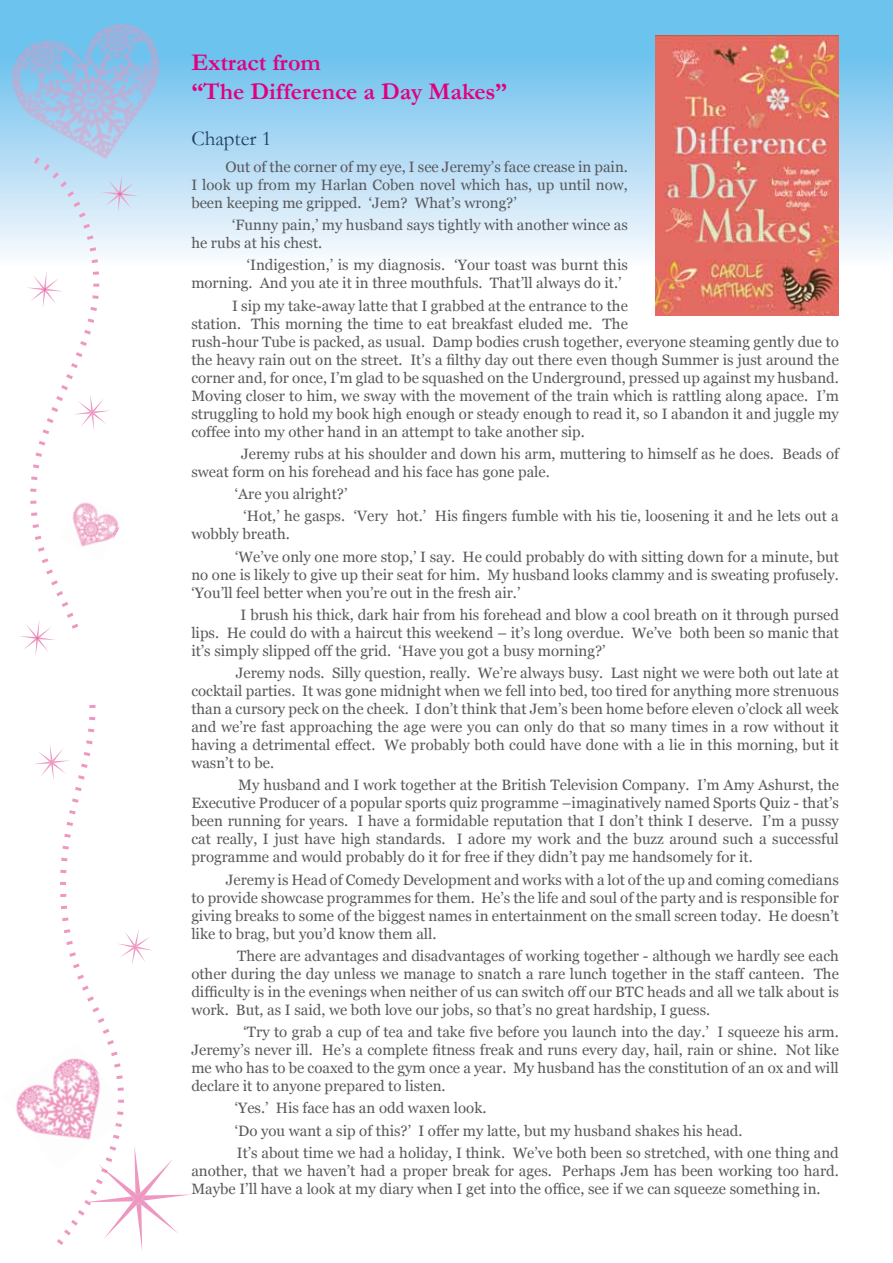
<style>
.page{position:relative;width:893px;height:1263px;background:#fff}
.page>*{position:absolute;margin:0;border:0;box-sizing:border-box;transform-origin:0 0}
.t1{font:700 24px/28.8px "Garamond";color:#e1007e}
.t2{font:21px "Garamond";color:#214064}
.t3{font:15px/18px "Georgia";color:#58595b}
</style>
<div class="page">
<svg style="left:0;top:0;width:893px;height:272px;background:#a7d8f4"></svg>
<img style="left:0;top:3px;width:182px;height:182px">
<img style="left:16px;top:1085px;width:17px;height:47px">
<svg style="left:19px;top:157px;width:119px;height:499px"></svg>
<svg style="left:33px;top:705px;width:157px;height:546px"></svg>
<img style="left:656px;top:35px;width:183px;height:281px">
<h1 class="t1" style="left:191px;top:48px;width:318px">Extract from<br>“The Difference a Day Makes”</h1>
<h2 class="t2" style="left:191px;top:125px;width:82px">Chapter 1</h2>
<p class="t3" style="left:191px;top:158px;width:438px;text-align:justify;text-indent:34px">Out of the corner of my eye, I see Jeremy’s face crease in pain.<br>I look up from my Harlan Coben novel which has, up until now, been keeping me gripped. ‘Jem? What’s wrong?’</p>
<p class="t3" style="left:191px;top:216px;width:438px;text-indent:41px">‘Funny pain,’ my husband says tightly with another wince as he rubs at his chest.</p>
<p class="t3" style="left:191px;top:256px;width:438px;text-indent:55px">‘Indigestion,’ is my diagnosis. ‘Your toast was burnt this morning. And you ate it in three mouthfuls. That’ll always do it.’</p>
<p class="t3" style="left:191px;top:297px;width:649px;text-indent:41px">I sip my take-away latte that I grabbed at the entrance to the<br>station. This morning the time to eat breakfast eluded me. The<br>rush-hour Tube is packed, as usual. Damp bodies crush together, everyone steaming gently due to the heavy rain out on the street. It’s a filthy day out there even though Summer is just around the corner and, for once, I’m glad to be squashed on the Underground, pressed up against my husband.<br>Moving closer to him, we sway with the movement of the train which is rattling along apace. I’m struggling to hold my book high enough or steady enough to read it, so I abandon it and juggle my coffee into my other hand in an attempt to take another sip.</p>
<p class="t3" style="left:191px;top:445px;width:649px;text-indent:50px">Jeremy rubs at his shoulder and down his arm, muttering to himself as he does. Beads of sweat form on his forehead and his face has gone pale.</p>
<p class="t3" style="left:243px;top:483px;width:597px;line-height:22.2px;text-indent:-9px">‘Are you alright?’<br>‘Hot,’ he gasps. ‘Very hot.’ His fingers fumble with his tie, loosening it and he lets out a</p>
<p class="t3" style="left:235px;top:523px;width:605px;line-height:22.2px;text-indent:-44px">wobbly breath.<br>‘We’ve only one more stop,’ I say. He could probably do with sitting down for a minute, but</p>
<p class="t3" style="left:191px;top:566px;width:649px">no one is likely to give up their seat for him. My husband looks clammy and is sweating profusely. ‘You’ll feel better when you’re out in the fresh air.’</p>
<p class="t3" style="left:191px;top:606px;width:649px;text-align:justify;text-indent:49px">I brush his thick, dark hair from his forehead and blow a cool breath on it through pursed lips. He could do with a haircut this weekend – it’s long overdue. We’ve both been so manic that it’s simply slipped off the grid. ‘Have you got a busy morning?’</p>
<p class="t3" style="left:191px;top:664px;width:649px;text-align:justify;text-indent:44px">Jeremy nods. Silly question, really. We’re always busy. Last night we were both out late at cocktail parties. It was gone midnight when we fell into bed, too tired for anything more strenuous than a cursory peck on the cheek. I don’t think that Jem’s been home before eleven o’clock all week and we’re fast approaching the age were you can only do that so many times in a row without it having a detrimental effect. We probably both could have done with a lie in this morning, but it wasn’t to be.</p>
<p class="t3" style="left:191px;top:776px;width:649px;text-align:justify;text-indent:47px">My husband and I work together at the British Television Company. I’m Amy Ashurst, the Executive Producer of a popular sports quiz programme –imaginatively named Sports Quiz - that’s been running for years. I have a formidable reputation that I don’t think I deserve. I’m a pussy cat really, I just have high standards. I adore my work and the buzz around such a successful programme and would probably do it for free if they didn’t pay me handsomely for it.</p>
<p class="t3" style="left:191px;top:871px;width:649px;text-align:justify;text-indent:34px">Jeremy is Head of Comedy Development and works with a lot of the up and coming comedians to provide showcase programmes for them. He’s the life and soul of the party and is responsible for giving breaks to some of the biggest names in entertainment on the small screen today. He doesn’t like to brag, but you’d know them all.</p>
<p class="t3" style="left:191px;top:947px;width:649px;text-align:justify;text-indent:46px">There are advantages and disadvantages of working together - although we hardly see each other during the day unless we manage to snatch a rare lunch together in the staff canteen. The difficulty is in the evenings when neither of us can switch off our BTC heads and all we talk about is work. But, as I said, we both love our jobs, so that’s no great hardship, I guess.</p>
<p class="t3" style="left:191px;top:1023px;width:649px;text-align:justify;text-indent:52px">‘Try to grab a cup of tea and take five before you launch into the day.’ I squeeze his arm.<br>Jeremy’s never ill. He’s a complete fitness freak and runs every day, hail, rain or shine. Not like me who has to be coaxed to the gym once a year. My husband has the constitution of an ox and will declare it to anyone prepared to listen.</p>
<p class="t3" style="left:235px;top:1097px;width:606px;line-height:22.2px">‘Yes.’ His face has an odd waxen look.<br>‘Do you want a sip of this?’ I offer my latte, but my husband shakes his head.<br>It’s about time we had a holiday, I think. We’ve both been so stretched, with one thing and</p>
<p class="t3" style="left:191px;top:1162px;width:649px">another, that we haven’t had a proper break for ages. Perhaps Jem has been working too hard.<br>Maybe I’ll have a look at my diary when I get into the office, see if we can squeeze something in.</p>
</div>
